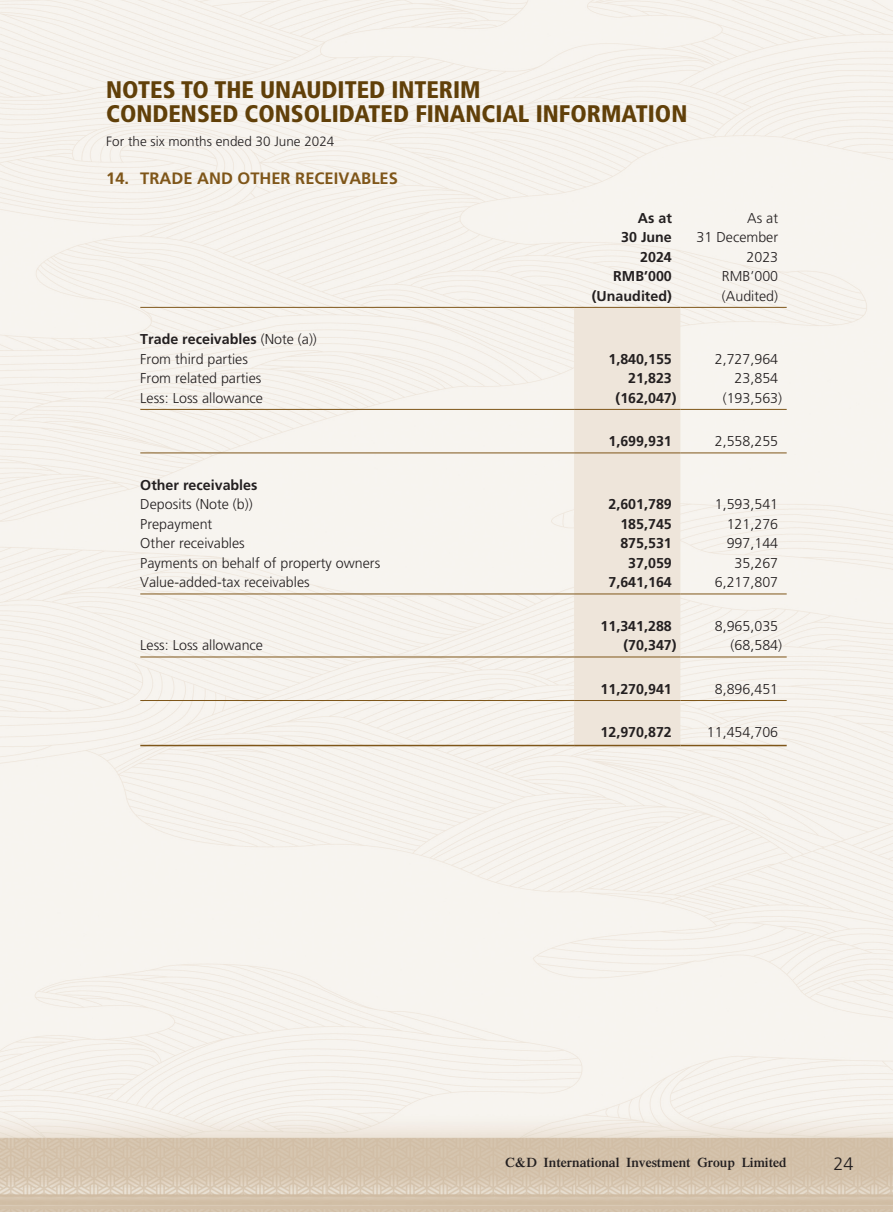
<style>
.page{position:relative;width:893px;height:1212px;background:#fff}
.page>*{position:absolute;margin:0;border:0;box-sizing:border-box;transform-origin:0 0}
.t1{font:900 condensed 24px/24px "Frutiger LT Std";color:#614009}
.t2{font:300 18px "Frutiger LT Std";color:#231f20}
._01_H1{font:700 16.5px "Frutiger LT Std";color:#7f5619}
._50_Table_txt{font:300 14.25px "Frutiger LT Std";color:#231f20}
._50_Table_txt-2{font:700 14.25px "Frutiger LT Std";color:#231f20}
.t3{font:600 13.5px "Times LT Std";color:#231f20}
.t4{font:300 13.5px "Frutiger LT Std";color:#231f20}
.s1{font-weight:300}
</style>
<div class="page">
<img style="left:0;top:0;width:893px;height:1212px">
<div style="left:574px;top:308px;width:106px;height:437px;background:#eee5da"></div>
<hr style="left:140px;top:307px;width:434px;height:1px;background:#7f5619">
<hr style="left:574px;top:307px;width:106px;height:1px;background:#7f5619">
<hr style="left:680px;top:307px;width:107px;height:1px;background:#7f5619">
<hr style="left:140px;top:409px;width:434px;height:1px;background:#7f5619">
<hr style="left:574px;top:409px;width:106px;height:1px;background:#7f5619">
<hr style="left:680px;top:409px;width:107px;height:1px;background:#7f5619">
<hr style="left:140px;top:452px;width:434px;height:1px;background:#7f5619">
<hr style="left:574px;top:452px;width:106px;height:1px;background:#7f5619">
<hr style="left:680px;top:452px;width:107px;height:1px;background:#7f5619">
<hr style="left:140px;top:593px;width:434px;height:1px;background:#7f5619">
<hr style="left:574px;top:593px;width:106px;height:1px;background:#7f5619">
<hr style="left:680px;top:593px;width:107px;height:1px;background:#7f5619">
<hr style="left:140px;top:657px;width:434px;height:1px;background:#7f5619">
<hr style="left:574px;top:657px;width:106px;height:1px;background:#7f5619">
<hr style="left:680px;top:657px;width:107px;height:1px;background:#7f5619">
<hr style="left:140px;top:700px;width:434px;height:1px;background:#7f5619">
<hr style="left:574px;top:700px;width:106px;height:1px;background:#7f5619">
<hr style="left:680px;top:700px;width:107px;height:1px;background:#7f5619">
<hr style="left:140px;top:745px;width:434px;height:1px;background:#7f5619">
<hr style="left:574px;top:745px;width:106px;height:1px;background:#7f5619">
<hr style="left:680px;top:745px;width:107px;height:1px;background:#7f5619">
<h1 class="t1" style="left:106px;top:78px;width:582px">NOTES TO THE UNAUDITED INTERIM<br>CONDENSED CONSOLIDATED FINANCIAL INFORMATION</h1>
<p class="t4" style="left:106px;top:134px;width:230px">For the six months ended 30 June 2024</p>
<p class="_01_H1" style="left:140px;top:168px;width:259px">TRADE AND OTHER RECEIVABLES</p>
<p class="_01_H1" style="left:106px;top:168px;width:24px">14.</p>
<p class="_50_Table_txt-2" style="left:638px;top:209px;width:36px">As at</p>
<p class="_50_Table_txt-2" style="left:621px;top:229px;width:52px">30 June</p>
<p class="_50_Table_txt-2" style="left:640px;top:248px;width:33px">2024</p>
<p class="_50_Table_txt" style="left:747px;top:210px;width:32px">As at</p>
<p class="_50_Table_txt" style="left:697px;top:229px;width:83px">31 December</p>
<p class="_50_Table_txt" style="left:746px;top:249px;width:33px">2023</p>
<p class="_50_Table_txt-2" style="left:613px;top:268px;width:60px">RMB’000</p>
<p class="_50_Table_txt" style="left:722px;top:268px;width:58px">RMB‘000</p>
<p class="_50_Table_txt-2" style="left:592px;top:287px;width:81px">(Unaudited)</p>
<p class="_50_Table_txt" style="left:722px;top:288px;width:58px">(Audited(</p>
<p class="_50_Table_txt-2" style="left:140px;top:331px;width:178px">Trade receivables <span class="s1">(Note ((a(</span></p>
<p class="_50_Table_txt" style="left:140px;top:351px;width:109px">From third parties</p>
<p class="_50_Table_txt-2" style="left:608px;top:350px;width:65px">1,840,155</p>
<p class="_50_Table_txt" style="left:715px;top:351px;width:65px">2,727,964</p>
<p class="_50_Table_txt" style="left:140px;top:370px;width:123px">From related parties</p>
<p class="_50_Table_txt-2" style="left:628px;top:370px;width:45px">21,823</p>
<p class="_50_Table_txt" style="left:735px;top:370px;width:45px">23,854</p>
<p class="_50_Table_txt" style="left:140px;top:390px;width:124px">Less: Loss allowance</p>
<p class="_50_Table_txt-2" style="left:616px;top:389px;width:62px">)162,047(</p>
<p class="_50_Table_txt" style="left:723px;top:390px;width:61px">)193,563(</p>
<p class="_50_Table_txt-2" style="left:608px;top:433px;width:65px">1,699,931</p>
<p class="_50_Table_txt" style="left:715px;top:433px;width:65px">2,558,255</p>
<p class="_50_Table_txt-2" style="left:140px;top:476px;width:119px">Other receivables</p>
<p class="_50_Table_txt" style="left:140px;top:496px;width:114px">Deposits (Note ((b(</p>
<p class="_50_Table_txt-2" style="left:608px;top:496px;width:65px">2,601,789</p>
<p class="_50_Table_txt" style="left:715px;top:496px;width:65px">1,593,541</p>
<p class="_50_Table_txt" style="left:140px;top:516px;width:74px">Prepayment</p>
<p class="_50_Table_txt-2" style="left:620px;top:515px;width:53px">185,745</p>
<p class="_50_Table_txt" style="left:727px;top:516px;width:53px">121,276</p>
<p class="_50_Table_txt" style="left:140px;top:535px;width:106px">Other receivables</p>
<p class="_50_Table_txt-2" style="left:620px;top:535px;width:53px">875,531</p>
<p class="_50_Table_txt" style="left:727px;top:535px;width:53px">997,144</p>
<p class="_50_Table_txt" style="left:140px;top:555px;width:241px">Payments on behalf of property owners</p>
<p class="_50_Table_txt-2" style="left:628px;top:554px;width:45px">37,059</p>
<p class="_50_Table_txt" style="left:735px;top:555px;width:45px">35,267</p>
<p class="_50_Table_txt" style="left:140px;top:574px;width:171px">Value-added-tax receivables</p>
<p class="_50_Table_txt-2" style="left:608px;top:574px;width:65px">7,641,164</p>
<p class="_50_Table_txt" style="left:715px;top:574px;width:65px">6,217,807</p>
<p class="_50_Table_txt" style="left:140px;top:637px;width:124px">Less: Loss allowance</p>
<p class="_50_Table_txt-2" style="left:600px;top:617px;width:73px">11,341,288</p>
<p class="_50_Table_txt" style="left:715px;top:618px;width:65px">8,965,035</p>
<p class="_50_Table_txt-2" style="left:623px;top:637px;width:55px">)70,347(</p>
<p class="_50_Table_txt" style="left:731px;top:637px;width:53px">)68,584(</p>
<p class="_50_Table_txt-2" style="left:600px;top:681px;width:73px">11,270,941</p>
<p class="_50_Table_txt" style="left:715px;top:681px;width:65px">8,896,451</p>
<p class="_50_Table_txt-2" style="left:600px;top:724px;width:73px">12,970,872</p>
<p class="_50_Table_txt" style="left:707px;top:724px;width:73px">11,454,706</p>
<p class="t3" style="left:544px;top:1154px;width:77px">International</p>
<p class="t3" style="left:742px;top:1154px;width:46px">Limited</p>
<p class="t3" style="left:505px;top:1154px;width:33px">C&amp;D</p>
<p class="t3" style="left:697px;top:1154px;width:39px">Group</p>
<p class="t3" style="left:626px;top:1154px;width:66px">Investment</p>
<p class="t2" style="left:833px;top:1153px;width:22px">24</p>
</div>
